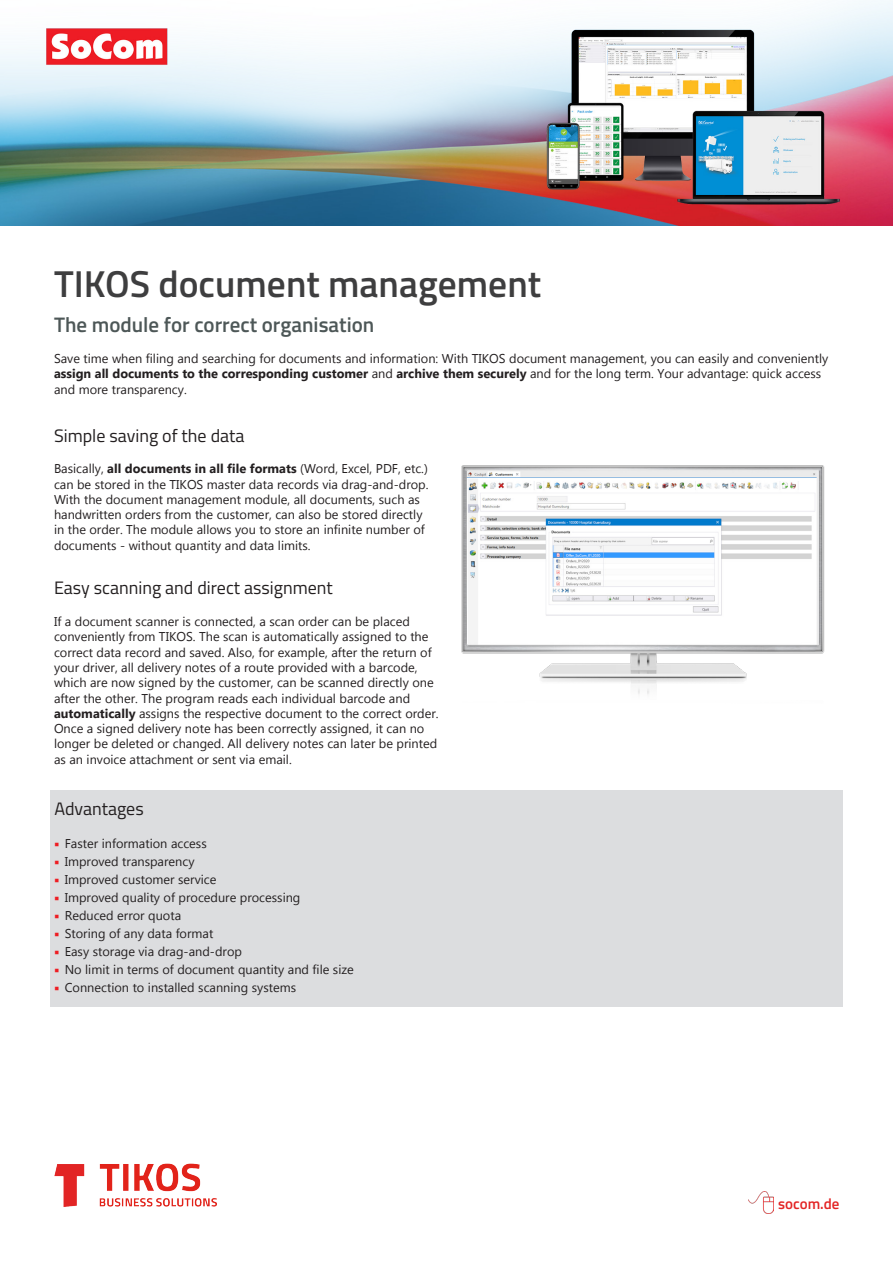
<style>
.page{position:relative;width:893px;height:1263px;background:#fff}
.page>*{position:absolute;margin:0;border:0;box-sizing:border-box;transform-origin:0 0}
.t1{font:600 37.5px "Titillium Web";color:#3e3e3f}
.t2{font:600 21px "Titillium Web";color:#4d5757}
.t3{font:18px "Titillium Web";color:#231f20}
.t4{font:600 15px "Titillium Web";color:#e32626}
.t5{font:12.75px/15.3px "Gadugi";color:#231f20}
.s1{font-weight:700}
.s2{font-family:"Titillium Web";font-weight:900;color:#ee1d23}
</style>
<div class="page">
<img style="left:0;top:0;width:893px;height:225px">
<img style="left:54px;top:1163px;width:163px;height:44px">
<img style="left:461px;top:465px;width:364px;height:229px">
<img style="left:748px;top:1191px;width:25px;height:22px">
<div style="left:50px;top:790px;width:793px;height:216px;background:#dcdddf"></div>
<p class="t1" style="left:54px;top:256px;width:489px">TIKOS document management</p>
<p class="t2" style="left:54px;top:308px;width:322px">The module for correct organisation</p>
<p class="t5" style="left:54px;top:351px;width:776px">Save time when filing and searching for documents and information: With TIKOS document management, you can easily and conveniently <span class="s1">assign all documents to the corresponding customer</span> and <span class="s1">archive them securely</span> and for the long term. Your advantage: quick access and more transparency.</p>
<p class="t3" style="left:54px;top:422px;width:192px">Simple saving of the data</p>
<p class="t5" style="left:54px;top:461px;width:376px">Basically, <span class="s1">all documents in all file formats</span> (Word, Excel, PDF, etc.) can be stored in the TIKOS master data records via drag-and-drop.<br>With the document management module, all documents, such as handwritten orders from the customer, can also be stored directly in the order. The module allows you to store an infinite number of documents - without quantity and data limits.</p>
<p class="t3" style="left:54px;top:575px;width:280px">Easy scanning and direct assignment</p>
<p class="t5" style="left:54px;top:614px;width:386px">If a document scanner is connected, a scan order can be placed conveniently from TIKOS. The scan is automatically assigned to the correct data record and saved. Also, for example, after the return of your driver, all delivery notes of a route provided with a barcode, which are now signed by the customer, can be scanned directly one after the other. The program reads each individual barcode and <span class="s1">automatically</span> assigns the respective document to the correct order.<br>Once a signed delivery note has been correctly assigned, it can no longer be deleted or changed. All delivery notes can later be printed as an invoice attachment or sent via email.</p>
<p class="t3" style="left:54px;top:795px;width:91px">Advantages</p>
<p class="t5" style="left:54px;top:836px;width:154px"><span class="s2">•</span> Faster information access</p>
<p class="t5" style="left:54px;top:854px;width:142px"><span class="s2">•</span> Improved transparency</p>
<p class="t5" style="left:54px;top:872px;width:163px"><span class="s2">•</span> Improved customer service</p>
<p class="t5" style="left:54px;top:890px;width:248px"><span class="s2">•</span> Improved quality of procedure processing</p>
<p class="t5" style="left:54px;top:908px;width:128px"><span class="s2">•</span> Reduced error quota</p>
<p class="t5" style="left:54px;top:926px;width:160px"><span class="s2">•</span> Storing of any data format</p>
<p class="t5" style="left:54px;top:944px;width:189px"><span class="s2">•</span> Easy storage via drag-and-drop</p>
<p class="t5" style="left:54px;top:962px;width:301px"><span class="s2">•</span> No limit in terms of document quantity and file size</p>
<p class="t5" style="left:54px;top:980px;width:243px"><span class="s2">•</span> Connection to installed scanning systems</p>
<p class="t4" style="left:778px;top:1192px;width:63px">socom.de</p>
</div>
